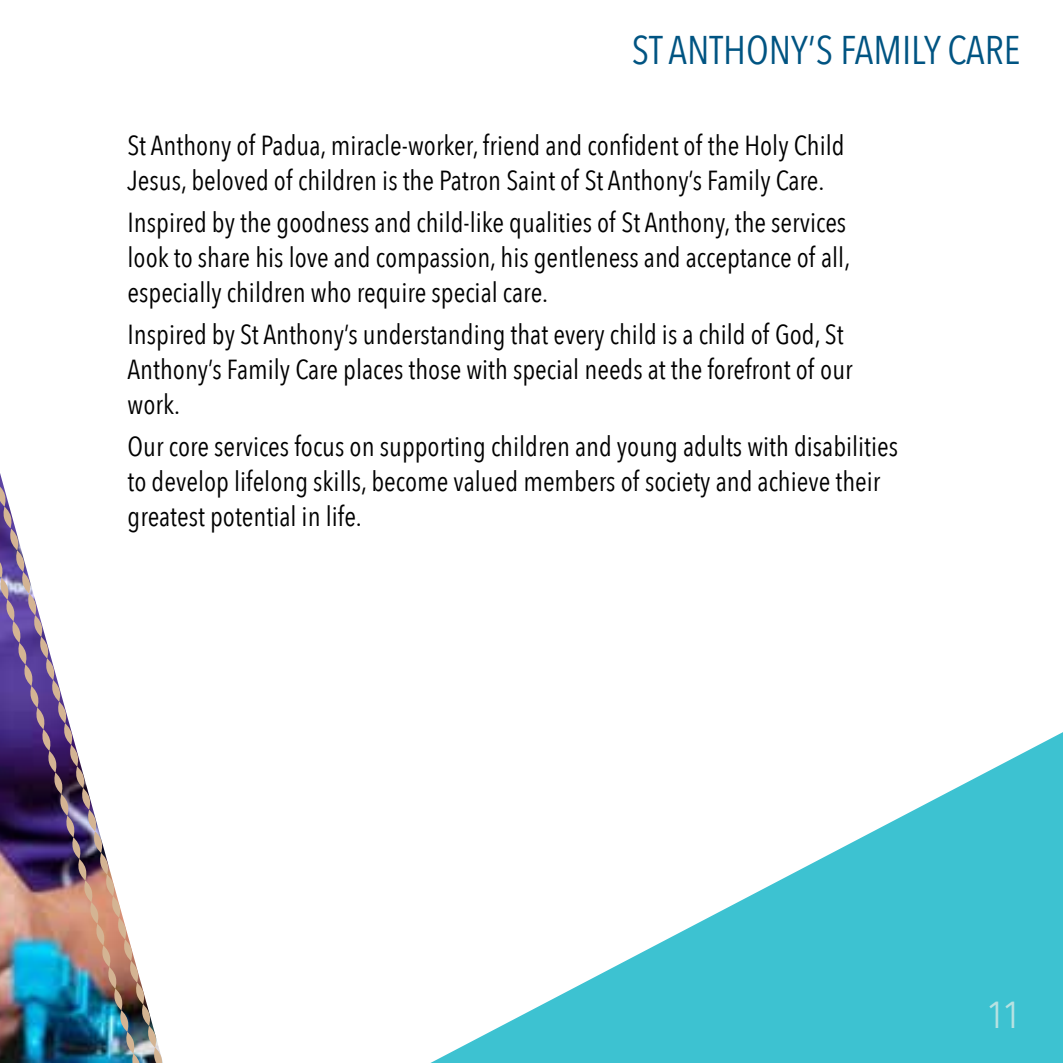
<style>
.page{position:relative;width:1063px;height:1063px;background:#fff}
.page>*{position:absolute;margin:0;border:0;box-sizing:border-box;transform-origin:0 0}
.t1{font:40px "Avenir Next Condensed";color:#005482}
.t2{font:40px "Avenir Next Condensed";color:#b7e2e2}
.t3{font:37.5px "Avenir Next Condensed";color:#b7e2e2}
.t4{font:27.5px/35px "Avenir Next Condensed";color:#000}
</style>
<div class="page">
<svg style="left:430px;top:732px;width:633px;height:331px"></svg>
<img style="left:0;top:473px;width:163px;height:590px">
<h1 class="t1" style="left:632px;top:16px;width:390px">ST ANTHONY’S FAMILY CARE</h1>
<p class="t4" style="left:128px;top:127px;width:719px">St Anthony of Padua, miracle-worker, friend and confident of the Holy Child<br>Jesus, beloved of children is the Patron Saint of St Anthony’s Family Care.</p>
<p class="t4" style="left:128px;top:204px;width:724px">Inspired by the goodness and child-like qualities of St Anthony, the services look to share his love and compassion, his gentleness and acceptance of all, especially children who require special care.</p>
<p class="t4" style="left:128px;top:316px;width:727px">Inspired by St Anthony’s understanding that every child is a child of God, St<br>Anthony’s Family Care places those with special needs at the forefront of our work.</p>
<p class="t4" style="left:128px;top:428px;width:772px">Our core services focus on supporting children and young adults with disabilities to develop lifelong skills, become valued members of society and achieve their greatest potential in life.</p>
<h1 class="t2" style="left:980px;top:979px;width:37px">11</h1>
<h2 class="t3" style="left:987px;top:982px;width:35px">11</h2>
</div>
